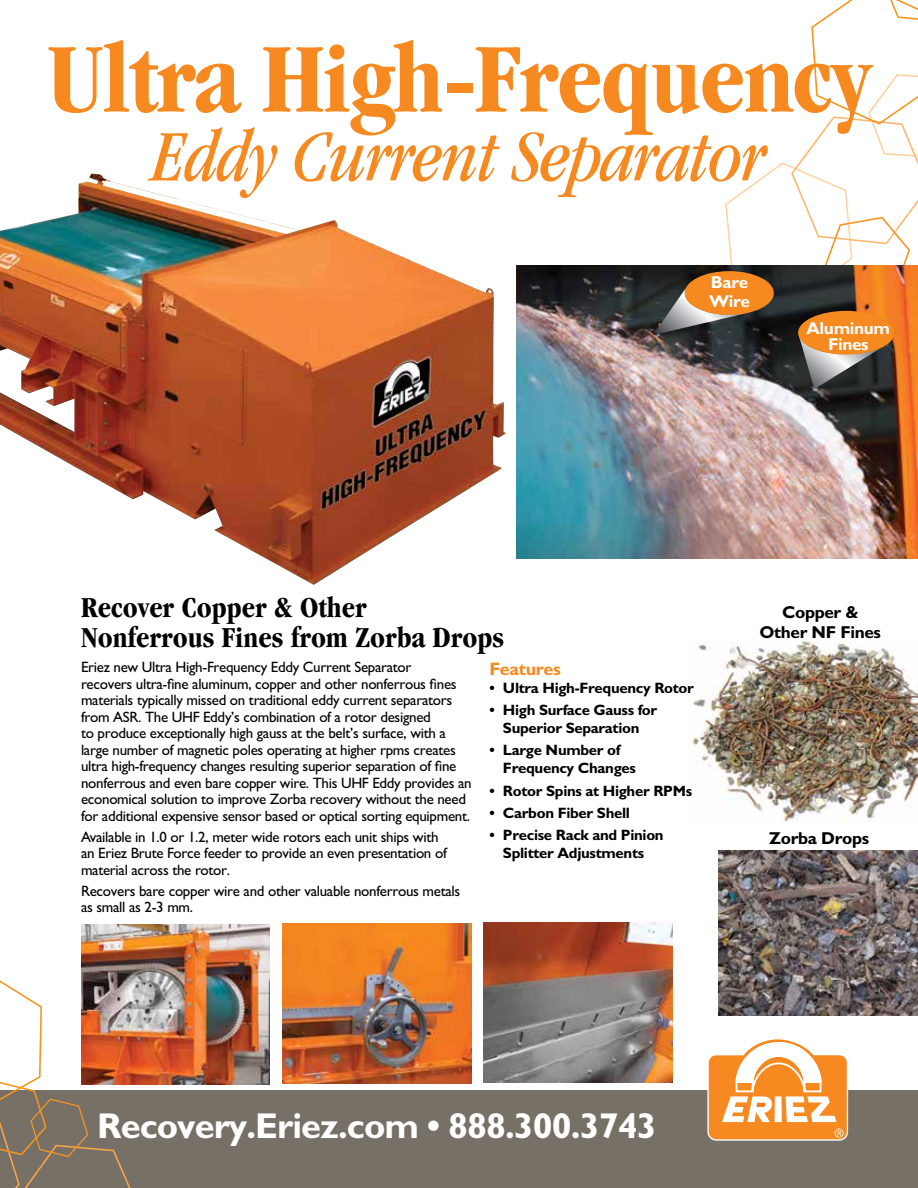
<style>
.page{position:relative;width:918px;height:1188px;background:#fff}
.page>*{position:absolute;margin:0;border:0;box-sizing:border-box;transform-origin:0 0}
.t1{font:700 condensed 102px "Garamond";letter-spacing:-.015em;color:#f6891f}
.t2{font:italic condensed 75px "Garamond";letter-spacing:-.015em;color:#f6891f}
.t3{font:700 36px "Gentle Sans";letter-spacing:-.025em;color:#fff}
.t4{font:700 condensed 30px/30px "Garamond";color:#000}
.t5{font:700 18px "Gentle Sans";letter-spacing:-.02em;color:#f6891f}
.t6{font:700 17.25px/19.5px "Gentle Sans";letter-spacing:-.02em;color:#000;text-align:center}
.t7{font:700 17.25px/19.5px "Gentle Sans";letter-spacing:-.02em;color:#fff}
.t8{font:15px/16.5px "Gentle Sans";letter-spacing:-.02em;color:#000}
.t9{font:700 15px/18px "Gentle Sans";letter-spacing:-.02em;color:#000;text-align:center}
</style>
<div class="page">
<div style="left:0;top:1091px;width:918px;height:97px;background:#777066"></div>
<svg style="left:707px;top:1039px;width:141px;height:102px"></svg>
<svg style="left:0;top:980px;width:131px;height:208px"></svg>
<img style="left:516px;top:266px;width:402px;height:292px">
<svg style="left:653px;top:0;width:265px;height:389px"></svg>
<div style="left:685px;top:271px;width:89px;height:44px;background:#f6891f;border-radius:50%"></div>
<div style="left:798px;top:311px;width:97px;height:44px;background:#f6891f;border-radius:50%"></div>
<img style="left:0;top:173px;width:506px;height:412px">
<img style="left:691px;top:640px;width:227px;height:183px">
<img style="left:718px;top:850px;width:200px;height:166px">
<img style="left:81px;top:924px;width:189px;height:160px">
<img style="left:282px;top:923px;width:189px;height:160px">
<img style="left:484px;top:922px;width:189px;height:160px">
<h1 class="t1" style="left:47px;top:21px;width:825px">Ultra High-Frequency</h1>
<h2 class="t2" style="left:152px;top:115px;width:615px">Eddy Current Separator</h2>
<p class="t7" style="left:709px;top:272px;width:43px">Bare<br>Wire</p>
<p class="t7" style="left:807px;top:319px;width:85px;line-height:16.5px;text-align:center">Aluminum<br>Fines</p>
<h3 class="t4" style="left:81px;top:592px;width:425px">Recover Copper &amp; Other<br>Nonferrous Fines from Zorba Drops</h3>
<p class="t5" style="left:489px;top:658px;width:73px">Features</p>
<p class="t9" style="left:489px;top:679px;width:206px">• Ultra High-Frequency Rotor</p>
<p class="t9" style="left:489px;top:701px;width:169px">• High Surface Gauss for<br>Superior Separation</p>
<p class="t9" style="left:503px;top:741px;width:134px;text-align:left;text-indent:-14px">• Large Number of<br>Frequency Changes</p>
<p class="t9" style="left:489px;top:782px;width:204px">• Rotor Spins at Higher RPMs</p>
<p class="t9" style="left:489px;top:804px;width:142px">• Carbon Fiber Shell</p>
<p class="t9" style="left:489px;top:826px;width:176px">• Precise Rack and Pinion<br>Splitter Adjustments</p>
<p class="t8" style="left:81px;top:659px;width:392px">Eriez new Ultra High-Frequency Eddy Current Separator<br>recovers ultra-fine aluminum, copper and other nonferrous fines materials typically missed on traditional eddy current separators from ASR. The UHF Eddy’s combination of a rotor designed<br>to produce exceptionally high gauss at the belt’s surface, with a large number of magnetic poles operating at higher rpms creates ultra high-frequency changes resulting superior separation of fine nonferrous and even bare copper wire. This UHF Eddy provides an economical solution to improve Zorba recovery without the need for additional expensive sensor based or optical sorting equipment.</p>
<p class="t8" style="left:81px;top:828px;width:367px">Available in 1.0 or 1.2, meter wide rotors each unit ships with an Eriez Brute Force feeder to provide an even presentation of material across the rotor.</p>
<p class="t8" style="left:81px;top:882px;width:381px">Recovers bare copper wire and other valuable nonferrous metals as small as 2-3 mm.</p>
<p class="t6" style="left:759px;top:602px;width:123px">Copper &amp;<br>Other NF Fines</p>
<p class="t6" style="left:769px;top:828px;width:101px">Zorba Drops</p>
<h3 class="t3" style="left:97px;top:1105px;width:561px">Recovery.Eriez.com • 888.300.3743</h3>
</div>
